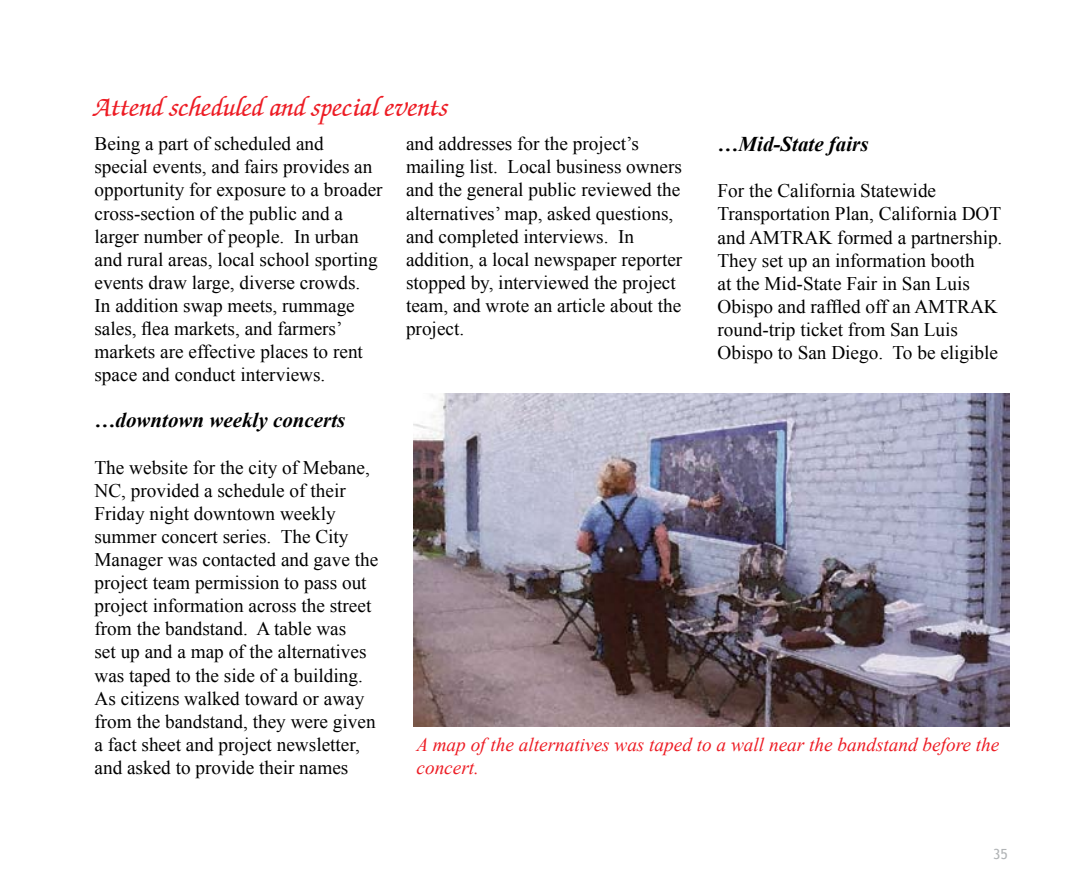
<style>
.page{position:relative;width:1071px;height:882px;background:#fff}
.page>*{position:absolute;margin:0;border:0;box-sizing:border-box;transform-origin:0 0}
.t1{font:italic 500 28px "Zapf Chancery IT Cby BT";color:#ed1c24}
.t2{font:italic 700 21px "Times New Roman";color:#000}
.Body_Text_3{font:19.25px/23.1px "Times New Roman";color:#000}
.t3{font:italic 19.25px/23.1px "Times New Roman";color:#ed1c24}
.t4{font:14px "Trebuchet MS";color:#b1b4b6}
</style>
<div class="page">
<img style="left:413px;top:394px;width:597px;height:332px">
<p class="t1" style="left:94px;top:92px;width:355px">Attend scheduled and special events</p>
<p class="Body_Text_3" style="left:94px;top:132px;width:290px">Being a part of scheduled and<br>special events, and fairs provides an opportunity for exposure to a broader cross-section of the public and a larger number of people. In urban and rural areas, local school sporting events draw large, diverse crowds.<br>In addition swap meets, rummage sales, flea markets, and farmers’ markets are effective places to rent space and conduct interviews.</p>
<p class="t2" style="left:94px;top:406px;width:252px">…downtown weekly concerts</p>
<p class="Body_Text_3" style="left:94px;top:455px;width:285px">The website for the city of Mebane, NC, provided a schedule of their Friday night downtown weekly summer concert series. The City Manager was contacted and gave the project team permission to pass out project information across the street from the bandstand. A table was<br>set up and a map of the alternatives was taped to the side of a building.<br>As citizens walked toward or away from the bandstand, they were given a fact sheet and project newsletter, and asked to provide their names</p>
<p class="Body_Text_3" style="left:406px;top:132px;width:278px">and addresses for the project’s mailing list. Local business owners and the general public reviewed the alternatives’ map, asked questions, and completed interviews. In addition, a local newspaper reporter stopped by, interviewed the project team, and wrote an article about the project.</p>
<p class="t2" style="left:718px;top:129px;width:153px">…Mid-State fairs</p>
<p class="Body_Text_3" style="left:718px;top:179px;width:286px">For the California Statewide<br>Transportation Plan, California DOT and AMTRAK formed a partnership.<br>They set up an information booth<br>at the Mid-State Fair in San Luis<br>Obispo and raffled off an AMTRAK round-trip ticket from San Luis<br>Obispo to San Diego. To be eligible</p>
<p class="t3" style="left:416px;top:733px;width:584px">A map of the alternatives was taped to a wall near the bandstand before the concert.</p>
<p class="t4" style="left:993px;top:846px;width:8px">35</p>
</div>
